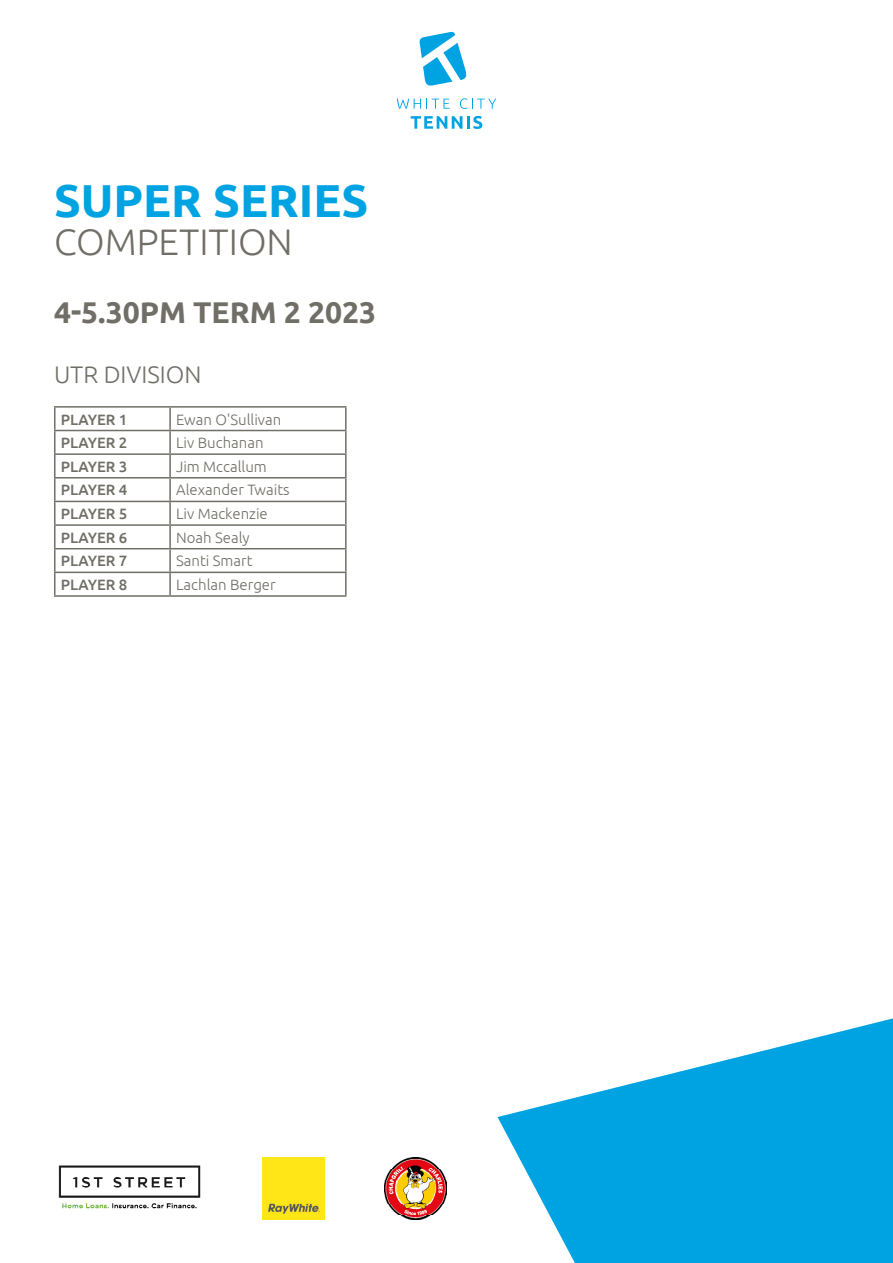
<style>
.page{position:relative;width:893px;height:1263px;background:#fff}
.page>*{position:absolute;margin:0;border:0;box-sizing:border-box;transform-origin:0 0}
.t1{font:700 46.2px "Ubuntu";color:#00a3e2}
.t2{font:300 36.9px "Ubuntu";color:#706e66}
.t3{font:700 30px "Ubuntu";color:#706e66}
.t4{font:300 24px "Ubuntu";color:#706e66}
.t5{font:300 15px "Ubuntu";color:#706e66}
.t6{font:500 15px "Ubuntu";color:#706e66}
</style>
<div class="page">
<svg style="left:497px;top:1018px;width:396px;height:245px;fill:#00a3e2"></svg>
<img style="left:385px;top:1157px;width:62px;height:62px">
<img style="left:262px;top:1157px;width:62px;height:62px">
<img style="left:58px;top:1165px;width:143px;height:44px">
<svg style="left:411px;top:116px;width:71px;height:13px"></svg>
<svg style="left:397px;top:99px;width:53px;height:10px"></svg>
<svg style="left:460px;top:98px;width:36px;height:11px"></svg>
<svg style="left:419px;top:31px;width:48px;height:55px"></svg>
<hr style="left:54px;top:406px;width:116px;height:2px;background:#706e66">
<hr style="left:54px;top:408px;width:2px;height:22px;background:#706e66">
<hr style="left:170px;top:406px;width:177px;height:2px;background:#706e66">
<hr style="left:169px;top:408px;width:2px;height:22px;background:#706e66">
<hr style="left:345px;top:408px;width:2px;height:22px;background:#706e66">
<hr style="left:54px;top:430px;width:116px;height:1px;background:#706e66">
<hr style="left:54px;top:431px;width:2px;height:22px;background:#706e66">
<hr style="left:170px;top:430px;width:177px;height:1px;background:#706e66">
<hr style="left:169px;top:431px;width:2px;height:22px;background:#706e66">
<hr style="left:345px;top:431px;width:2px;height:22px;background:#706e66">
<hr style="left:54px;top:453px;width:116px;height:2px;background:#706e66">
<hr style="left:54px;top:455px;width:2px;height:22px;background:#706e66">
<hr style="left:170px;top:453px;width:177px;height:2px;background:#706e66">
<hr style="left:169px;top:455px;width:2px;height:22px;background:#706e66">
<hr style="left:345px;top:455px;width:2px;height:22px;background:#706e66">
<hr style="left:54px;top:477px;width:116px;height:1px;background:#706e66">
<hr style="left:54px;top:478px;width:2px;height:23px;background:#706e66">
<hr style="left:170px;top:477px;width:177px;height:1px;background:#706e66">
<hr style="left:169px;top:478px;width:2px;height:23px;background:#706e66">
<hr style="left:345px;top:478px;width:2px;height:23px;background:#706e66">
<hr style="left:54px;top:501px;width:116px;height:1px;background:#706e66">
<hr style="left:54px;top:502px;width:2px;height:22px;background:#706e66">
<hr style="left:170px;top:501px;width:177px;height:1px;background:#706e66">
<hr style="left:169px;top:502px;width:2px;height:22px;background:#706e66">
<hr style="left:345px;top:502px;width:2px;height:22px;background:#706e66">
<hr style="left:54px;top:524px;width:116px;height:2px;background:#706e66">
<hr style="left:54px;top:526px;width:2px;height:22px;background:#706e66">
<hr style="left:170px;top:524px;width:177px;height:2px;background:#706e66">
<hr style="left:169px;top:526px;width:2px;height:22px;background:#706e66">
<hr style="left:345px;top:526px;width:2px;height:22px;background:#706e66">
<hr style="left:54px;top:548px;width:116px;height:1px;background:#706e66">
<hr style="left:54px;top:549px;width:2px;height:23px;background:#706e66">
<hr style="left:170px;top:548px;width:177px;height:1px;background:#706e66">
<hr style="left:169px;top:549px;width:2px;height:23px;background:#706e66">
<hr style="left:345px;top:549px;width:2px;height:23px;background:#706e66">
<hr style="left:54px;top:572px;width:116px;height:1px;background:#706e66">
<hr style="left:54px;top:573px;width:2px;height:22px;background:#706e66">
<hr style="left:170px;top:572px;width:177px;height:1px;background:#706e66">
<hr style="left:169px;top:573px;width:2px;height:22px;background:#706e66">
<hr style="left:345px;top:573px;width:2px;height:22px;background:#706e66">
<hr style="left:54px;top:595px;width:116px;height:2px;background:#706e66">
<hr style="left:170px;top:595px;width:177px;height:2px;background:#706e66">
<p class="t1" style="left:54px;top:173px;width:316px">SUPER SERIES</p>
<p class="t2" style="left:54px;top:220px;width:240px">COMPETITION</p>
<p class="t3" style="left:54px;top:294px;width:324px">4-5.30PM TERM 2 2023</p>
<p class="t4" style="left:54px;top:360px;width:149px">UTR DIVISION</p>
<p class="t6" style="left:61px;top:410px;width:68px">PLAYER 1</p>
<p class="t5" style="left:176px;top:410px;width:107px">Ewan O'Sullivan</p>
<p class="t6" style="left:61px;top:433px;width:68px">PLAYER 2</p>
<p class="t5" style="left:176px;top:434px;width:89px">Liv Buchanan</p>
<p class="t6" style="left:61px;top:457px;width:68px">PLAYER 3</p>
<p class="t5" style="left:176px;top:457px;width:92px">Jim Mccallum</p>
<p class="t6" style="left:61px;top:481px;width:68px">PLAYER 4</p>
<p class="t5" style="left:176px;top:481px;width:115px">Alexander Twaits</p>
<p class="t6" style="left:61px;top:504px;width:68px">PLAYER 5</p>
<p class="t5" style="left:176px;top:505px;width:93px">Liv Mackenzie</p>
<p class="t6" style="left:61px;top:528px;width:68px">PLAYER 6</p>
<p class="t5" style="left:176px;top:528px;width:75px">Noah Sealy</p>
<p class="t6" style="left:61px;top:551px;width:68px">PLAYER 7</p>
<p class="t5" style="left:176px;top:552px;width:78px">Santi Smart</p>
<p class="t6" style="left:61px;top:575px;width:68px">PLAYER 8</p>
<p class="t5" style="left:176px;top:576px;width:101px">Lachlan Berger</p>
</div>
